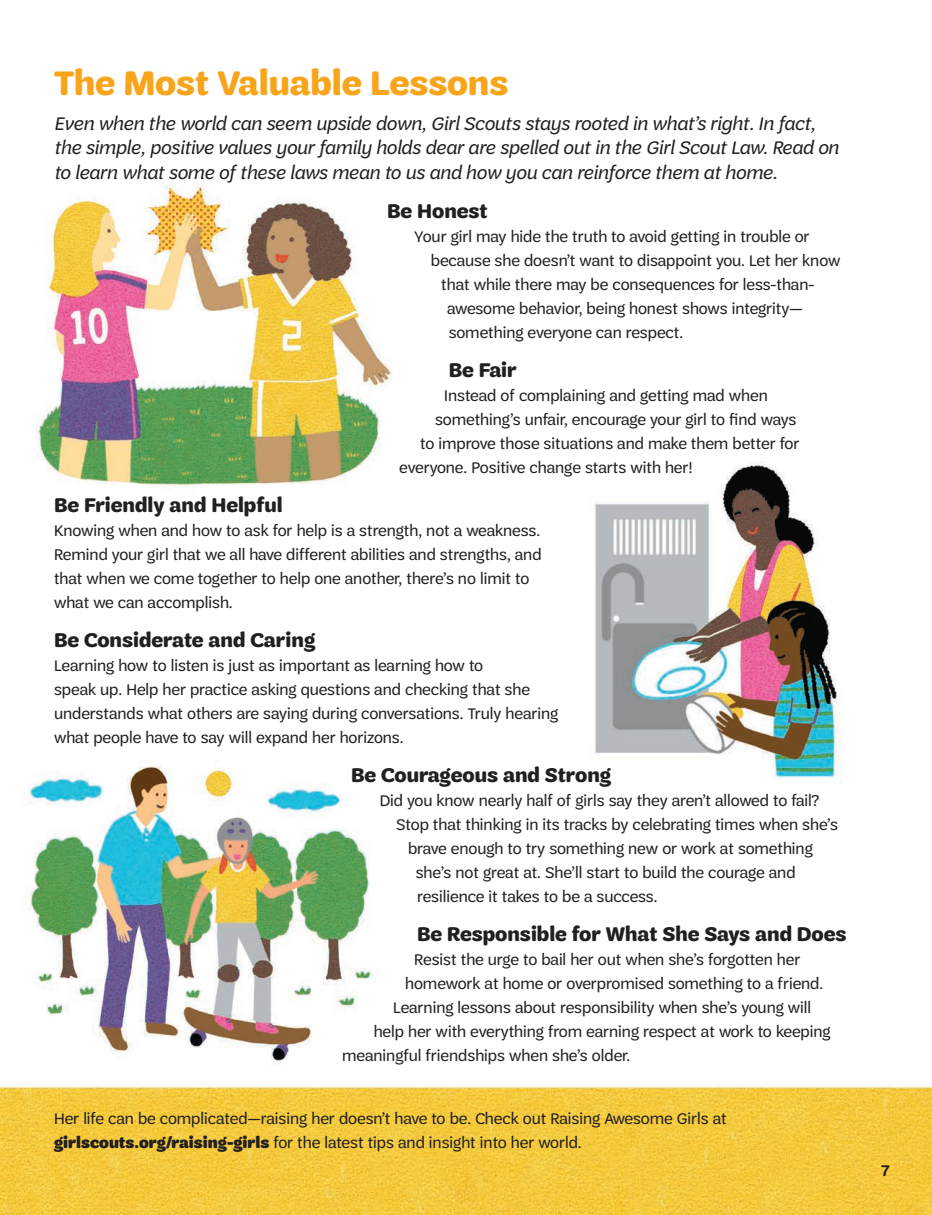
<style>
.page{position:relative;width:932px;height:1215px;background:#fff}
.page>*{position:absolute;margin:0;border:0;box-sizing:border-box;transform-origin:0 0}
.t1{font:700 36px "Trefoil Sans";color:#f9a51b}
.t2{font:700 21px "Trefoil Sans";color:#231f20}
.t3{font:italic 19.5px/24.8px "Trefoil Sans";color:#231f20}
.t4{font:16.5px/24px "Trefoil Sans";color:#231f20}
.t5{font:600 16.5px "Trefoil Sans";color:#231f20}
.s1{font-weight:900}
</style>
<div class="page">
<img style="left:0;top:184px;width:932px;height:1031px">
<h1 class="t1" style="left:54px;top:62px;width:456px">The Most Valuable Lessons</h1>
<p class="t3" style="left:54px;top:111px;width:786px">Even when the world can seem upside down, Girl Scouts stays rooted in what’s right. In fact, the simple, positive values your family holds dear are spelled out in the Girl Scout Law. Read on to learn what some of these laws mean to us and how you can reinforce them at home.</p>
<p class="t2" style="left:387px;top:200px;width:102px">Be Honest</p>
<p class="t4" style="left:414px;top:225px;width:397px">Your girl may hide the truth to avoid getting in trouble or</p>
<p class="t4" style="left:430px;top:249px;width:411px">because she doesn’t want to disappoint you. Let her know</p>
<p class="t4" style="left:441px;top:273px;width:374px">that while there may be consequences for less-than-</p>
<p class="t4" style="left:447px;top:297px;width:357px">awesome behavior, being honest shows integrity—</p>
<p class="t4" style="left:449px;top:321px;width:236px">something everyone can respect.</p>
<p class="t2" style="left:448px;top:359px;width:70px">Be Fair</p>
<p class="t4" style="left:444px;top:384px;width:325px">Instead of complaining and getting mad when</p>
<p class="t4" style="left:435px;top:408px;width:363px">something’s unfair, encourage your girl to find ways</p>
<p class="t4" style="left:420px;top:432px;width:381px">to improve those situations and make them better for</p>
<p class="t4" style="left:399px;top:456px;width:295px">everyone. Positive change starts with her!</p>
<p class="t2" style="left:54px;top:494px;width:230px">Be Friendly and Helpful</p>
<p class="t4" style="left:54px;top:519px;width:489px">Knowing when and how to ask for help is a strength, not a weakness.<br>Remind your girl that we all have different abilities and strengths, and that when we come together to help one another, there’s no limit to what we can accomplish.</p>
<p class="t2" style="left:54px;top:629px;width:263px">Be Considerate and Caring</p>
<p class="t4" style="left:54px;top:654px;width:506px">Learning how to listen is just as important as learning how to<br>speak up. Help her practice asking questions and checking that she understands what others are saying during conversations. Truly hearing what people have to say will expand her horizons.</p>
<p class="t2" style="left:351px;top:764px;width:261px">Be Courageous and Strong</p>
<p class="t4" style="left:380px;top:789px;width:441px">Did you know nearly half of girls say they aren’t allowed to fail?</p>
<p class="t4" style="left:396px;top:813px;width:443px">Stop that thinking in its tracks by celebrating times when she’s</p>
<p class="t4" style="left:408px;top:837px;width:406px">brave enough to try something new or work at something</p>
<p class="t4" style="left:416px;top:861px;width:381px">she’s not great at. She’ll start to build the courage and</p>
<p class="t4" style="left:417px;top:885px;width:242px">resilience it takes to be a success.</p>
<p class="t2" style="left:417px;top:923px;width:430px">Be Responsible for What She Says and Does</p>
<p class="t4" style="left:414px;top:948px;width:387px">Resist the urge to bail her out when she’s forgotten her</p>
<p class="t4" style="left:405px;top:972px;width:419px">homework at home or overpromised something to a friend.</p>
<p class="t4" style="left:393px;top:996px;width:419px">Learning lessons about responsibility when she’s young will</p>
<p class="t4" style="left:374px;top:1020px;width:458px">help her with everything from earning respect at work to keeping</p>
<p class="t4" style="left:342px;top:1044px;width:290px">meaningful friendships when she’s older.</p>
<p class="t4" style="left:54px;top:1106px;width:674px">Her life can be complicated—raising her doesn’t have to be. Check out Raising Awesome Girls at <span class="s1">girlscouts.org/raising-girls</span> for the latest tips and insight into her world.</p>
<p class="t5" style="left:881px;top:1162px;width:10px">7</p>
</div>
